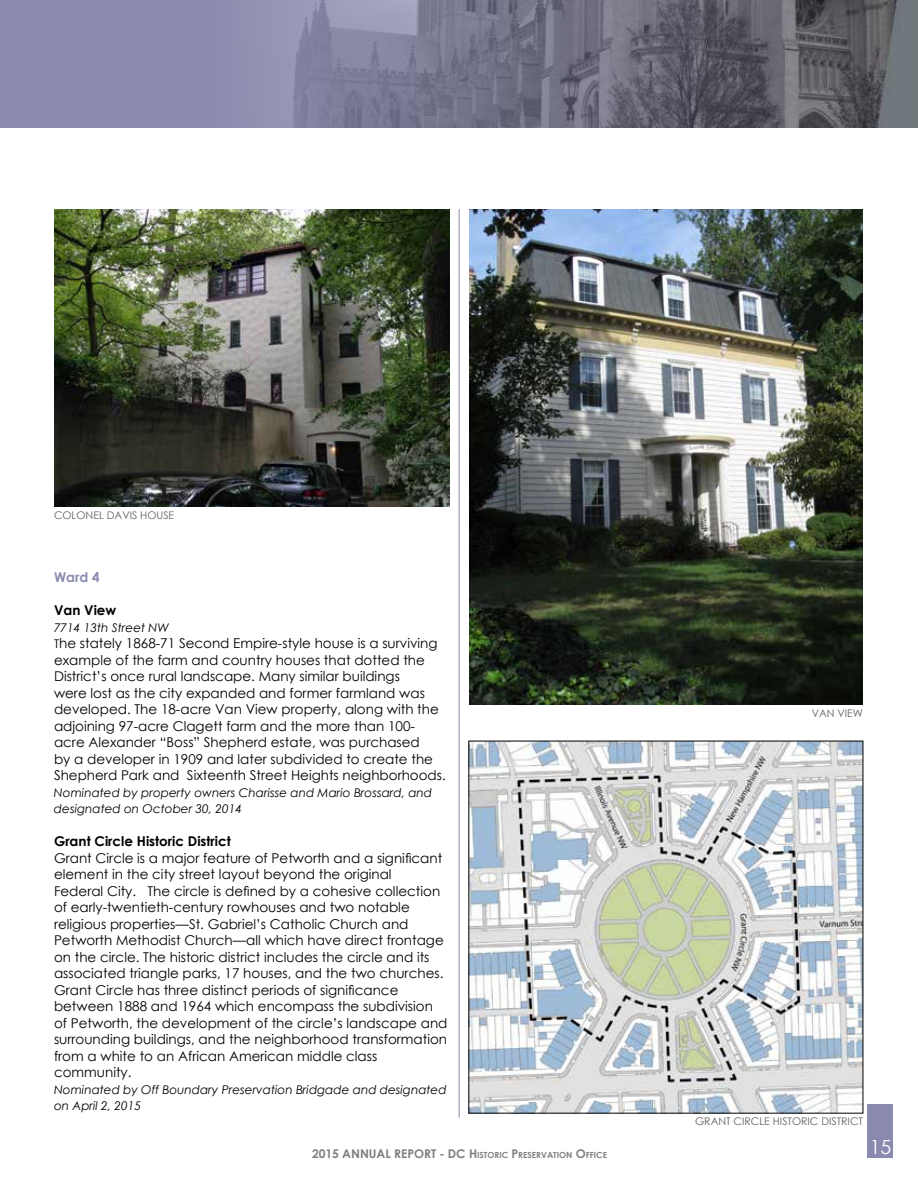
<style>
.page{position:relative;width:918px;height:1188px;background:#fff}
.page>*{position:absolute;margin:0;border:0;box-sizing:border-box;transform-origin:0 0}
.t1{font:19.5px "Century Gothic";color:#fff}
.t2{font:13.5px/16.5px "Century Gothic";color:#000}
.t3{font:700 13.5px "Century Gothic";color:#000}
.t4{font:700 13.5px "Century Gothic";color:#8a8aae}
.t5{font:italic 12px/16.5px "Century Gothic";color:#000}
.t6{font:10.5px "Century Gothic";color:#5f6062}
.t7{font:700 8.4px "Century Gothic";color:#7d7f82}
.s1{font-size:12px}
</style>
<div class="page">
<div style="left:867px;top:1104px;width:26px;height:54px;background:#8a8aae"></div>
<hr style="left:0;top:0;width:1px;height:128px;background:#8a8aae">
<div style="left:1px;top:0;width:917px;height:128px;background:#8a8aae"></div>
<img style="left:273px;top:0;width:645px;height:128px">
<hr style="left:459px;top:209px;width:1px;height:909px;background:#8a8aae">
<img style="left:469px;top:209px;width:393px;height:495px">
<img style="left:471px;top:743px;width:390px;height:368px">
<img style="left:54px;top:209px;width:396px;height:297px">
<p class="t6" style="left:54px;top:508px;width:31px">co lone</p>
<p class="t6" style="left:99px;top:508px;width:49px">l davishouse</p>
<p class="t4" style="left:54px;top:567px;width:47px">Ward 4</p>
<p class="t3" style="left:54px;top:600px;width:64px">Van View</p>
<p class="t5" style="left:54px;top:619px;width:116px">7714 13th Street NW</p>
<p class="t2" style="left:54px;top:635px;width:393px"><span class="s1">T</span>he stately 1868-71 Second Empire-style house is a surviving example of the farm and country houses that dotted the District’s once rural landscape. Many similar buildings<br>were lost as the city expanded and former farmland was developed. The 18-acre Van View property, along with the adjoining 97-acre Clagett farm and the more than 100- acre Alexander “Boss” Shepherd estate, was purchased<br>by a developer in 1909 and later subdivided to create the Shepherd Park and Sixteenth Street Heights neighborhoods.</p>
<p class="t5" style="left:54px;top:784px;width:380px">Nominated by property owners Charisse and Mario Brossard, and designated on October 30, 2014</p>
<p class="t3" style="left:54px;top:831px;width:178px">Grant Circle Historic District</p>
<p class="t2" style="left:54px;top:849px;width:395px">Grant Circle is a major feature of Petworth and a significant element in the city street layout beyond the original<br>Federal City. The circle is defined by a cohesive collection of early-twentieth-century rowhouses and two notable religious properties—St. Gabriel’s Catholic Church and Petworth Methodist Church—all which have direct frontage on the circle. The historic district includes the circle and its associated triangle parks, 17 houses, and the two churches.<br>Grant Circle has three distinct periods of significance between 1888 and 1964 which encompass the subdivision of Petworth, the development of the circle’s landscape and surrounding buildings, and the neighborhood transformation from a white to an African American middle class community.</p>
<p class="t5" style="left:54px;top:1081px;width:394px">Nominated by Off Boundary Preservation Bridgade and designated on April 2, 2015</p>
<p class="t6" style="left:812px;top:705px;width:53px">VAN VIEW</p>
<p class="t6" style="left:695px;top:1114px;width:169px">GRANT CIRCLE HISTORIC DISTRICT</p>
<p class="t7" style="left:312px;top:1149px;width:291px"><span class="s1">2015 ANNUAL REPORT - DC H</span>ISTORIC <span class="s1">P</span>RESERVATION <span class="s1">O</span>FFICE</p>
<h1 class="t1" style="left:870px;top:1133px;width:23px">15</h1>
</div>
